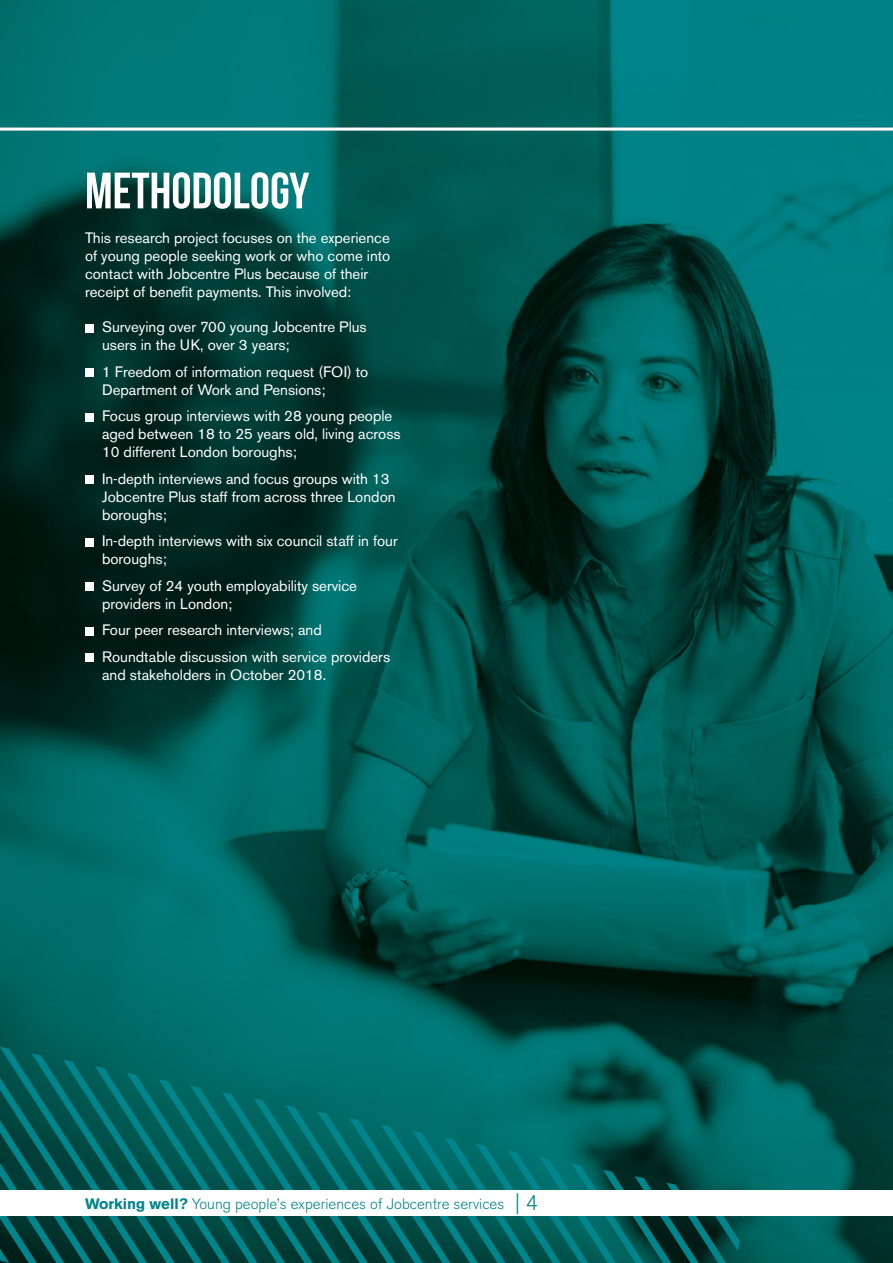
<style>
.page{position:relative;width:893px;height:1263px;background:#fff}
.page>*{position:absolute;margin:0;border:0;box-sizing:border-box;transform-origin:0 0}
.t1{font:51px "Bebas Neue";color:#fff}
.t2{font:15px/18px "Akzidenz Grotesk BE";color:#fff}
.t3{font:300 15px "Akzidenz Grotesk BE";color:#00858c}
.s1{font-weight:700}
.s2{font-size:21px}
</style>
<div class="page">
<img style="left:0;top:0;width:893px;height:1263px">
<svg style="left:0;top:1047px;width:746px;height:216px;background:#016360"></svg>
<div style="left:85px;top:324px;width:9px;height:8px;background:#fff"></div>
<div style="left:85px;top:368px;width:9px;height:9px;background:#fff"></div>
<div style="left:85px;top:413px;width:9px;height:8px;background:#fff"></div>
<div style="left:85px;top:475px;width:9px;height:9px;background:#fff"></div>
<div style="left:85px;top:538px;width:9px;height:8px;background:#fff"></div>
<div style="left:85px;top:582px;width:9px;height:9px;background:#fff"></div>
<div style="left:85px;top:627px;width:9px;height:8px;background:#fff"></div>
<div style="left:85px;top:653px;width:9px;height:9px;background:#fff"></div>
<hr style="left:0;top:128px;width:893px;height:3px;background:#fff">
<div style="left:0;top:1191px;width:893px;height:25px;background:#fff"></div>
<h1 class="t1" style="left:85px;top:163px;width:226px">METHODOLOGY</h1>
<p class="t2" style="left:85px;top:229px;width:307px">This research project focuses on the experience of young people seeking work or who come into contact with Jobcentre Plus because of their receipt of benefit payments. This involved:</p>
<p class="t2" style="left:102px;top:318px;width:266px">Surveying over 700 young Jobcentre Plus users in the UK, over 3 years;</p>
<p class="t2" style="left:102px;top:363px;width:268px">1 Freedom of information request (FOI) to<br>Department of Work and Pensions;</p>
<p class="t2" style="left:102px;top:407px;width:300px">Focus group interviews with 28 young people aged between 18 to 25 years old, living across<br>10 different London boroughs;</p>
<p class="t2" style="left:102px;top:470px;width:295px">In-depth interviews and focus groups with 13<br>Jobcentre Plus staff from across three London boroughs;</p>
<p class="t2" style="left:102px;top:532px;width:297px">In-depth interviews with six council staff in four boroughs;</p>
<p class="t2" style="left:102px;top:577px;width:256px">Survey of 24 youth employability service providers in London;</p>
<p class="t2" style="left:102px;top:617px;width:290px;line-height:26.5px">Four peer research interviews; and<br>Roundtable discussion with service providers</p>
<p class="t2" style="left:102px;top:666px;width:226px">and stakeholders in October 2018.</p>
<p class="t3" style="left:85px;top:1195px;width:454px"><span class="s1">Working well?</span> Young people’s experiences of Jobcentre services <span class="s2">| 4</span></p>
</div>
